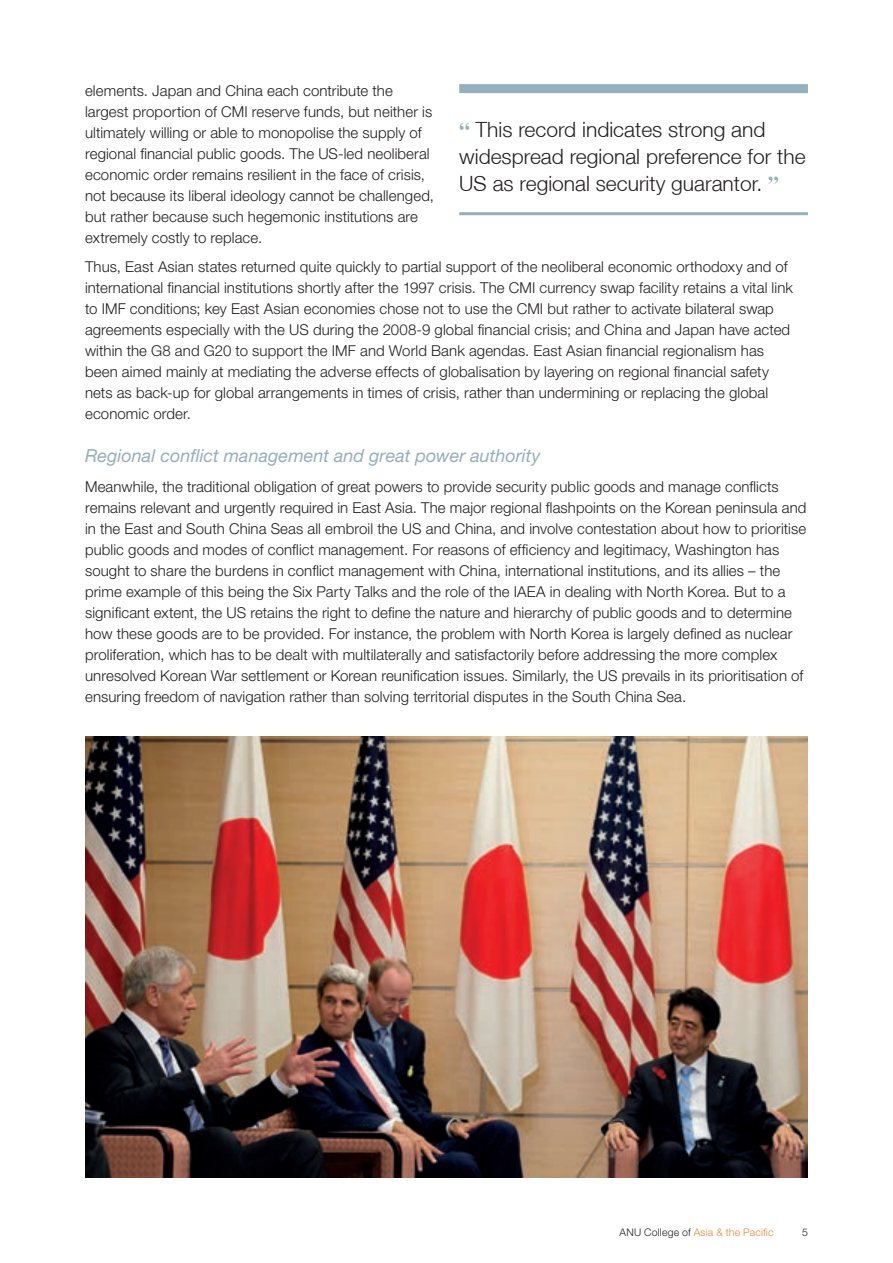
<style>
.page{position:relative;width:893px;height:1263px;background:#fff}
.page>*{position:absolute;margin:0;border:0;box-sizing:border-box;transform-origin:0 0}
.Pull_quote{font:300 21px/27px "Helvetica Neue LT";color:#231f20}
.t1{font:italic 18px "Helvetica Neue LT Std";color:#94afbd}
.Body{font:300 15px/21px "Helvetica Neue LT Std";letter-spacing:.005em;color:#231f20}
.t2{font:300 10.5px "Helvetica Neue LT Std";letter-spacing:.02em;color:#ee8730}
.t3{font:300 10.5px "Helvetica Neue LT Std";color:#231f20}
.s1{font-family:"Times";font-weight:700;color:#94afbd}
.s2{color:#231f20}
</style>
<div class="page">
<div style="left:459px;top:84px;width:349px;height:9px;background:#94afbd"></div>
<hr style="left:459px;top:212px;width:349px;height:3px;background:#94afbd">
<img style="left:85px;top:736px;width:723px;height:442px">
<p class="Body" style="left:85px;top:80px;width:350px">elements. Japan and China each contribute the largest proportion of CMI reserve funds, but neither is ultimately willing or able to monopolise the supply of regional financial public goods. The US-led neoliberal economic order remains resilient in the face of crisis, not because its liberal ideology cannot be challenged, but rather because such hegemonic institutions are extremely costly to replace.</p>
<p class="Body" style="left:85px;top:256px;width:709px">Thus, East Asian states returned quite quickly to partial support of the neoliberal economic orthodoxy and of international financial institutions shortly after the 1997 crisis. The CMI currency swap facility retains a vital link to IMF conditions; key East Asian economies chose not to use the CMI but rather to activate bilateral swap agreements especially with the US during the 2008-9 global financial crisis; and China and Japan have acted within the G8 and G20 to support the IMF and World Bank agendas. East Asian financial regionalism has been aimed mainly at mediating the adverse effects of globalisation by layering on regional financial safety nets as back-up for global arrangements in times of crisis, rather than undermining or replacing the global economic order.</p>
<h3 class="t1" style="left:85px;top:445px;width:457px">Regional conflict management and great power authority</h3>
<p class="Body" style="left:85px;top:475px;width:723px">Meanwhile, the traditional obligation of great powers to provide security public goods and manage conflicts remains relevant and urgently required in East Asia. The major regional flashpoints on the Korean peninsula and in the East and South China Seas all embroil the US and China, and involve contestation about how to prioritise public goods and modes of conflict management. For reasons of efficiency and legitimacy, Washington has sought to share the burdens in conflict management with China, international institutions, and its allies – the prime example of this being the Six Party Talks and the role of the IAEA in dealing with North Korea. But to a significant extent, the US retains the right to define the nature and hierarchy of public goods and to determine how these goods are to be provided. For instance, the problem with North Korea is largely defined as nuclear proliferation, which has to be dealt with multilaterally and satisfactorily before addressing the more complex unresolved Korean War settlement or Korean reunification issues. Similarly, the US prevails in its prioritisation of ensuring freedom of navigation rather than solving territorial disputes in the South China Sea.</p>
<p class="Pull_quote" style="left:459px;top:116px;width:348px"><span class="s1">“</span> This record indicates strong and widespread regional preference for the<br>US as regional security guarantor. <span class="s1">”</span></p>
<p class="t2" style="left:620px;top:1225px;width:155px"><span class="s2">ANU College of</span> Asia &amp; the Pacific</p>
<p class="t3" style="left:802px;top:1225px;width:7px">5</p>
</div>
